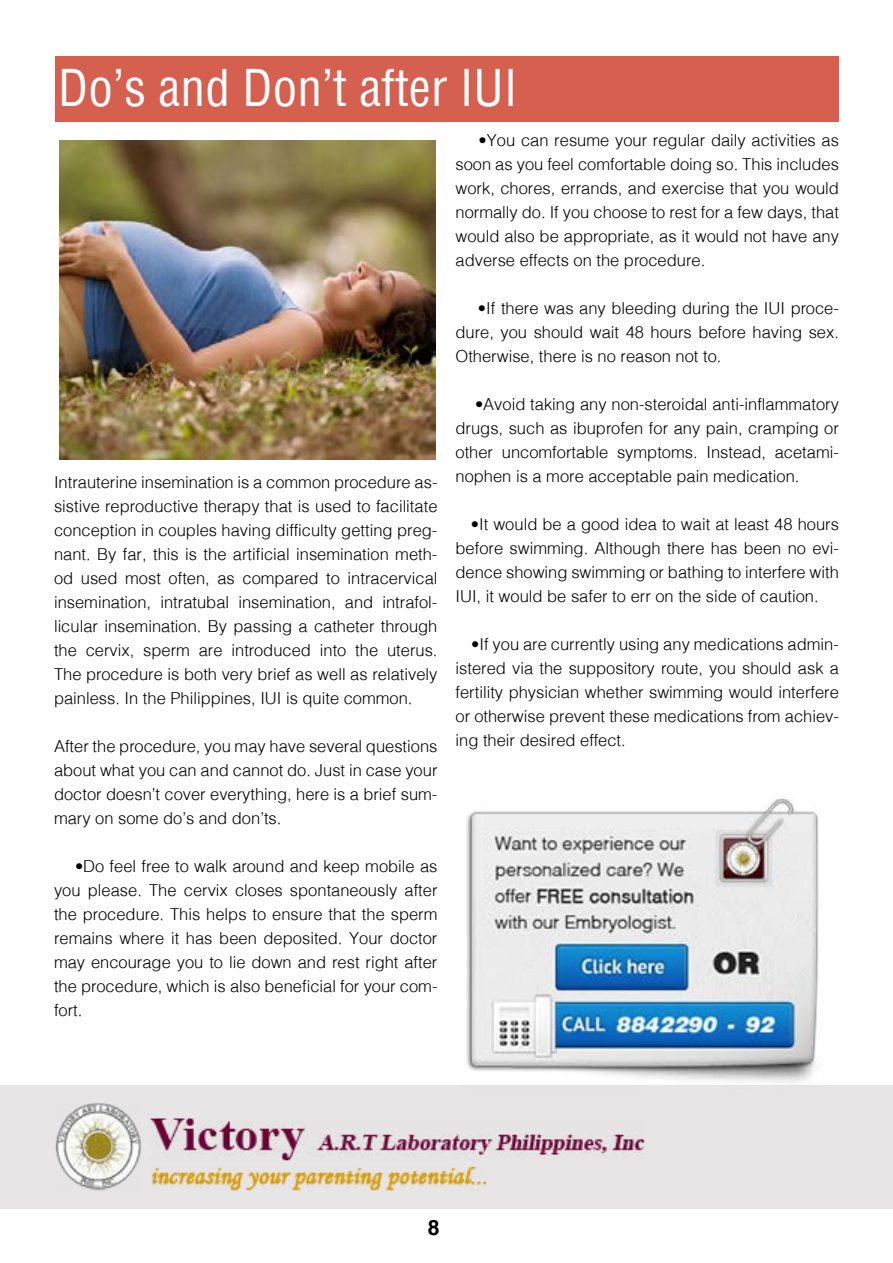
<style>
.page{position:relative;width:893px;height:1263px;background:#fff}
.page>*{position:absolute;margin:0;border:0;box-sizing:border-box;transform-origin:0 0}
.t1{font:condensed 49.5px "Helvetica";color:#fff}
.t2{font:700 21px "Helvetica";color:#000}
.t3{font:300 16.5px/24px "Helv";color:#000;text-align:justify}
</style>
<div class="page">
<div style="left:0;top:1086px;width:893px;height:123px;background:#e7e5e6"></div>
<img style="left:55px;top:1103px;width:590px;height:88px">
<img style="left:449px;top:797px;width:390px;height:289px">
<div style="left:55px;top:56px;width:784px;height:66px;background:#d66050"></div>
<img style="left:60px;top:140px;width:376px;height:319px">
<h1 class="t1" style="left:58px;top:56px;width:461px">Do’s and Don’t after IUI</h1>
<p class="t3" style="left:54px;top:470px;width:385px">Intrauterine insemination is a common procedure as&shy;sistive reproductive therapy that is used to facilitate conception in couples having difficulty getting preg&shy;nant. By far, this is the artificial insemination meth&shy;od used most often, as compared to intracervical insemination, intratubal insemination, and intrafol&shy;licular insemination. By passing a catheter through the cervix, sperm are introduced into the uterus.<br>The procedure is both very brief as well as relatively painless. In the Philippines, IUI is quite common.</p>
<p class="t3" style="left:54px;top:734px;width:385px">After the procedure, you may have several questions about what you can and cannot do. Just in case your doctor doesn’t cover everything, here is a brief sum&shy;mary on some do’s and don’ts.</p>
<p class="t3" style="left:54px;top:854px;width:385px;text-indent:21px">•Do feel free to walk around and keep mobile as you please. The cervix closes spontaneously after the procedure. This helps to ensure that the sperm remains where it has been deposited. Your doctor may encourage you to lie down and rest right after the procedure, which is also beneficial for your com&shy;fort.</p>
<p class="t3" style="left:455px;top:128px;width:385px;text-indent:23px">•You can resume your regular daily activities as soon as you feel comfortable doing so. This includes work, chores, errands, and exercise that you would normally do. If you choose to rest for a few days, that would also be appropriate, as it would not have any adverse effects on the procedure.</p>
<p class="t3" style="left:455px;top:296px;width:385px;text-indent:22px">•If there was any bleeding during the IUI proce&shy;dure, you should wait 48 hours before having sex.<br>Otherwise, there is no reason not to.</p>
<p class="t3" style="left:455px;top:392px;width:385px;text-indent:20px">•Avoid taking any non-steroidal anti-inflammatory drugs, such as ibuprofen for any pain, cramping or other uncomfortable symptoms. Instead, acetami&shy;nophen is a more acceptable pain medication.</p>
<p class="t3" style="left:455px;top:512px;width:385px;text-indent:15px">•It would be a good idea to wait at least 48 hours before swimming. Although there has been no evi&shy;dence showing swimming or bathing to interfere with IUI, it would be safer to err on the side of caution.</p>
<p class="t3" style="left:455px;top:632px;width:385px;text-indent:16px">•If you are currently using any medications admin&shy;istered via the suppository route, you should ask a fertility physician whether swimming would interfere or otherwise prevent these medications from achiev&shy;ing their desired effect.</p>
<p class="t2" style="left:428px;top:1215px;width:13px">8</p>
</div>
